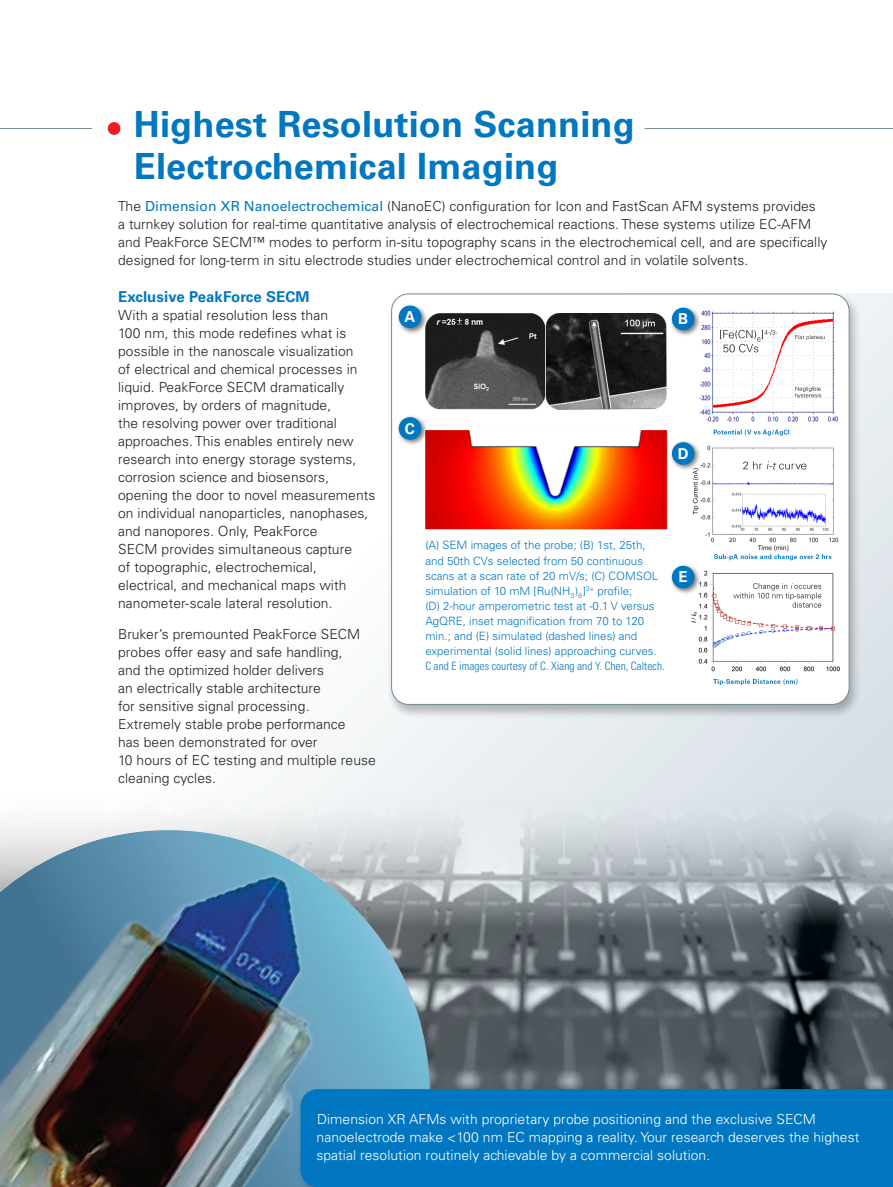
<style>
.page{position:relative;width:893px;height:1187px;background:#fff}
.page>*{position:absolute;margin:0;border:0;box-sizing:border-box;transform-origin:0 0}
.Headline{font:700 36px/42px "Univers LT Std";letter-spacing:.005em;color:#0077c0}
.Subhead{font:700 15px "Univers LT Std";letter-spacing:.005em;color:#0077c0}
.Subhead-2{font:700 15px "Univers LT Std";color:#fff}
.Body_Copy{font:300 13.8px/18px "Univers LT Std";letter-spacing:.005em;color:#231f20}
.Body_Copy-2{font:300 13.8px/18px "Univers LT Std";letter-spacing:.005em;color:#fff}
.captions{font:300 11.55px/15.1px "Univers LT Std";color:#0077c0}
.s1{font-weight:400;color:#0077c0}
.s2{font-stretch:condensed}
</style>
<div class="page">
<div style="left:0;top:293px;width:893px;height:893px;background:linear-gradient(to right,#fff,#d8e0e6)"></div>
<img style="left:0;top:787px;width:893px;height:300px">
<img style="left:0;top:823px;width:435px;height:363px">
<hr style="left:645px;top:128px;width:248px;height:1px;background:#738a95">
<div style="left:108px;top:122px;width:12px;height:13px;background:#ee1d23;border-radius:50%"></div>
<hr style="left:0;top:128px;width:92px;height:1px;background:#738a95">
<div style="left:296px;top:1087px;width:597px;height:99px;background:#231f20;opacity:.3"></div>
<div style="left:300px;top:1089px;width:593px;height:97px;background:#0077c0"></div>
<div style="left:386px;top:291px;width:475px;height:428px;background:#231f20;opacity:.3"></div>
<div style="left:392px;top:294px;width:457px;height:410px;background:#fff;border-radius:17px"></div>
<img style="left:425px;top:310px;width:415px;height:376px">
<div style="left:396px;top:303px;width:32px;height:32px;background:#231f20;opacity:.6"></div>
<div style="left:399px;top:305px;width:22px;height:23px;background:#0077c0;border-radius:50%"></div>
<div style="left:396px;top:414px;width:32px;height:32px;background:#231f20;opacity:.6"></div>
<div style="left:399px;top:417px;width:22px;height:22px;background:#0077c0;border-radius:50%"></div>
<div style="left:669px;top:305px;width:32px;height:32px;background:#231f20;opacity:.6"></div>
<div style="left:672px;top:308px;width:22px;height:22px;background:#0077c0;border-radius:50%"></div>
<div style="left:669px;top:439px;width:32px;height:32px;background:#231f20;opacity:.6"></div>
<div style="left:672px;top:442px;width:22px;height:23px;background:#0077c0;border-radius:50%"></div>
<div style="left:669px;top:563px;width:32px;height:32px;background:#231f20;opacity:.6"></div>
<div style="left:672px;top:565px;width:22px;height:23px;background:#0077c0;border-radius:50%"></div>
<p class="Headline" style="left:134px;top:103px;width:502px">Highest Resolution Scanning<br>Electrochemical Imaging</p>
<p class="Body_Copy" style="left:118px;top:197px;width:711px">The <span class="s1">Dimension XR Nanoelectrochemical</span> (NanoEC) configuration for Icon and FastScan AFM systems provides<br>a turnkey solution for real-time quantitative analysis of electrochemical reactions. These systems utilize EC-AFM and PeakForce SECM™ modes to perform in-situ topography scans in the electrochemical cell, and are specifically designed for long-term in situ electrode studies under electrochemical control and in volatile solvents.</p>
<p class="Subhead" style="left:118px;top:288px;width:193px">Exclusive PeakForce SECM</p>
<p class="Body_Copy" style="left:118px;top:306px;width:259px">With a spatial resolution less than<br>100 nm, this mode redefines what is possible in the nanoscale visualization<br>of electrical and chemical processes in liquid. PeakForce SECM dramatically improves, by orders of magnitude,<br>the resolving power over traditional approaches. This enables entirely new research into energy storage systems, corrosion science and biosensors, opening the door to novel measurements on individual nanoparticles, nanophases, and nanopores. Only, PeakForce<br>SECM provides simultaneous capture<br>of topographic, electrochemical, electrical, and mechanical maps with nanometer-scale lateral resolution.</p>
<p class="Body_Copy" style="left:118px;top:625px;width:259px">Bruker’s premounted PeakForce SECM probes offer easy and safe handling,<br>and the optimized holder delivers<br>an electrically stable architecture<br>for sensitive signal processing.<br>Extremely stable probe performance<br>has been demonstrated for over<br>10 hours of EC testing and multiple reuse cleaning cycles.</p>
<p class="Subhead-2" style="left:405px;top:308px;width:12px">A</p>
<p class="Subhead-2" style="left:678px;top:310px;width:12px">B</p>
<p class="Subhead-2" style="left:405px;top:419px;width:12px">C</p>
<p class="Subhead-2" style="left:678px;top:444px;width:12px">D</p>
<p class="captions" style="left:425px;top:537px;width:241px">(A) SEM images of the probe; (B) 1st, 25th, and 50th CVs selected from 50 continuous scans at a scan rate of 20 mV/s; (C) COMSOL simulation of 10 mM [Ru(NH<sub>3</sub>)<sub>6</sub>]<sup>3+</sup> profile;<br>(D) 2-hour amperometric test at -0.1 V versus AgQRE, inset magnification from 70 to 120 min.; and (E) simulated (dashed lines) and experimental (solid lines) approaching curves.<br><span class="s2">C and E images courtesy of C. Xiang and Y. Chen, Caltech.</span></p>
<p class="Subhead-2" style="left:679px;top:568px;width:11px">E</p>
<p class="Body_Copy-2" style="left:316px;top:1109px;width:544px">Dimension XR AFMs with proprietary probe positioning and the exclusive SECM nanoelectrode make &lt;100 nm EC mapping a reality. Your research deserves the highest spatial resolution routinely achievable by a commercial solution.</p>
</div>
